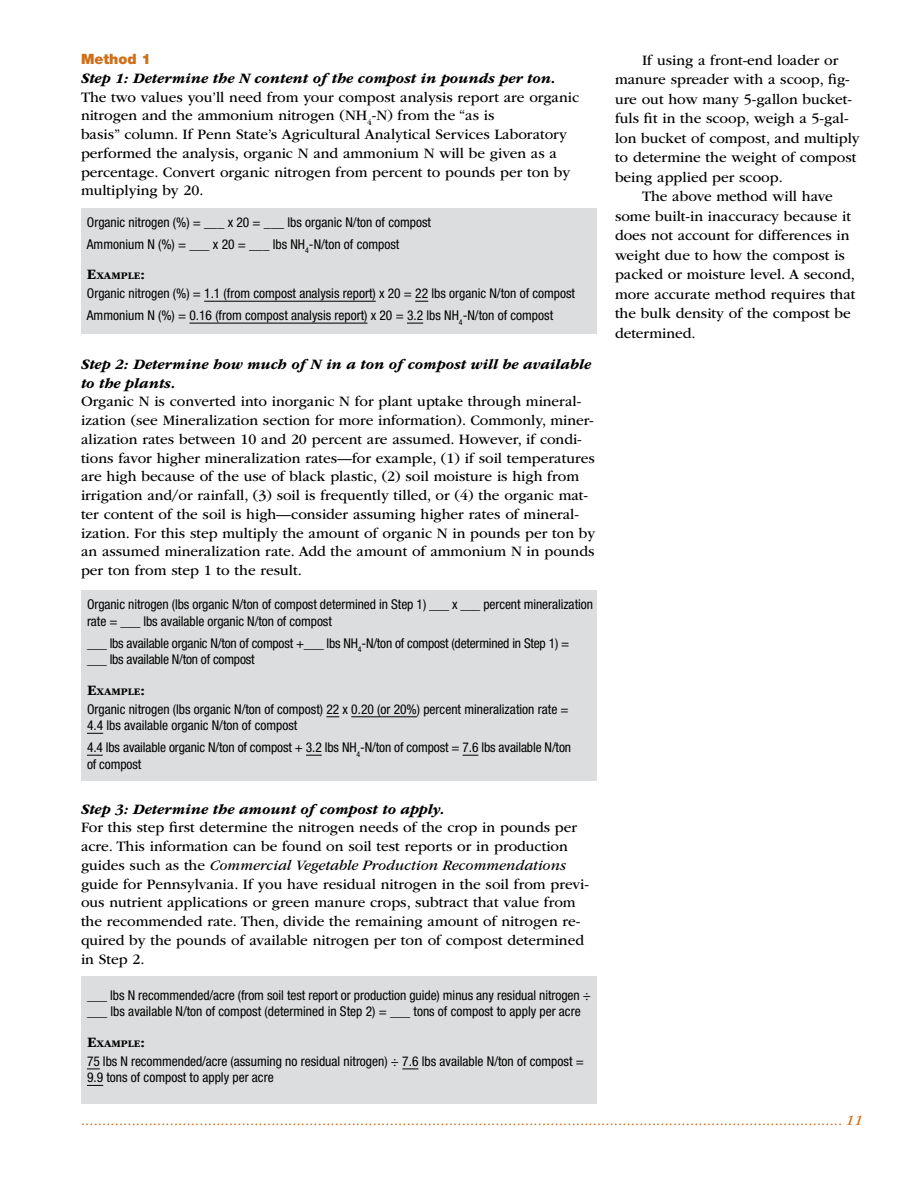
<style>
.page{position:relative;width:918px;height:1188px;background:#fff}
.page>*{position:absolute;margin:0;border:0;box-sizing:border-box;transform-origin:0 0}
.t1{font:15px/18.8px "ITC Garamond Std";color:#000}
.t2{font:italic 15px "ITC Garamond Std";color:#d06f1a}
.t3{font:italic 700 15px/18.8px "ITC Garamond Std";color:#000}
.t4{font:900 14.25px "Helvetica Neue LT Std";color:#d06f1a}
.t5{font:condensed 13.5px/16.5px "Helvetica Neue LT Std";color:#000}
.t6{font:700 10.5px "ITC Garamond Std";color:#000}
.s1{font-size:15px}
.s2{font-style:italic}
</style>
<div class="page">
<div style="left:81px;top:976px;width:515px;height:128px;background:#dcddde"></div>
<div style="left:81px;top:591px;width:515px;height:190px;background:#dcddde"></div>
<div style="left:81px;top:209px;width:516px;height:125px;background:#dcddde"></div>
<hr style="left:204px;top:301px;width:172px;height:1px;background:#000">
<svg style="left:415px;top:301px;width:13px;height:1px"></svg>
<hr style="left:189px;top:323px;width:179px;height:1px;background:#000">
<svg style="left:407px;top:323px;width:16px;height:1px"></svg>
<svg style="left:326px;top:716px;width:13px;height:1px"></svg>
<hr style="left:351px;top:716px;width:66px;height:1px;background:#000">
<svg style="left:87px;top:733px;width:16px;height:1px"></svg>
<svg style="left:87px;top:755px;width:16px;height:1px"></svg>
<svg style="left:306px;top:755px;width:16px;height:1px"></svg>
<svg style="left:463px;top:755px;width:15px;height:1px"></svg>
<svg style="left:87px;top:1069px;width:13px;height:1px"></svg>
<svg style="left:402px;top:1069px;width:17px;height:1px"></svg>
<svg style="left:87px;top:1085px;width:16px;height:1px"></svg>
<p class="t4" style="left:81px;top:51px;width:71px">Method 1</p>
<p class="t3" style="left:81px;top:69px;width:476px">Step 1: Determine the N content of the compost in pounds per ton.</p>
<p class="t1" style="left:81px;top:88px;width:500px">The two values you’ll need from your compost analysis report are organic nitrogen and the ammonium nitrogen (NH<sub>4</sub>-N) from the “as is<br>basis” column. If Penn State’s Agricultural Analytical Services Laboratory performed the analysis, organic N and ammonium N will be given as a percentage. Convert organic nitrogen from percent to pounds per ton by multiplying by 20.</p>
<p class="t5" style="left:87px;top:211px;width:346px;line-height:21.9px">Organic nitrogen (%) = ___ x 20 = ___ lbs organic N/ton of compost<br>Ammonium N (%) = ___ x 20 = ___ lbs NH<sub>4</sub>-N/ton of compost</p>
<p class="t6" style="left:87px;top:270px;width:60px"><span class="s1">E</span>XAMPLE<span class="s1">:</span></p>
<p class="t5" style="left:87px;top:282px;width:490px;line-height:21.9px">Organic nitrogen (%) = 1.1 (from compost analysis report) x 20 = 22 lbs organic N/ton of compost<br>Ammonium N (%) = 0.16 (from compost analysis report) x 20 = 3.2 lbs NH<sub>4</sub>-N/ton of compost</p>
<p class="t3" style="left:81px;top:355px;width:512px">Step 2: Determine how much of N in a ton of compost will be available to the plants.</p>
<p class="t1" style="left:81px;top:392px;width:516px">Organic N is converted into inorganic N for plant uptake through mineral&shy;ization (see Mineralization section for more information). Commonly, miner&shy;alization rates between 10 and 20 percent are assumed. However, if condi&shy;tions favor higher mineralization rates—for example, (1) if soil temperatures are high because of the use of black plastic, (2) soil moisture is high from irrigation and/or rainfall, (3) soil is frequently tilled, or (4) the organic mat&shy;ter content of the soil is high—consider assuming higher rates of mineral&shy;ization. For this step multiply the amount of organic N in pounds per ton by an assumed mineralization rate. Add the amount of ammonium N in pounds per ton from step 1 to the result.</p>
<p class="t5" style="left:87px;top:596px;width:508px">Organic nitrogen (lbs organic N/ton of compost determined in Step 1) ___ x ___ percent mineralization rate = ___ lbs available organic N/ton of compost</p>
<p class="t5" style="left:87px;top:635px;width:484px">___ lbs available organic N/ton of compost +___ lbs NH<sub>4</sub>-N/ton of compost (determined in Step 1) = ___ lbs available N/ton of compost</p>
<p class="t6" style="left:87px;top:685px;width:60px"><span class="s1">E</span>XAMPLE<span class="s1">:</span></p>
<p class="t5" style="left:87px;top:701px;width:483px">Organic nitrogen (lbs organic N/ton of compost) 22 x 0.20 (or 20%) percent mineralization rate =<br>4.4 lbs available organic N/ton of compost</p>
<p class="t5" style="left:87px;top:739px;width:486px">4.4 lbs available organic N/ton of compost + 3.2 lbs NH<sub>4</sub>-N/ton of compost = 7.6 lbs available N/ton of compost</p>
<p class="t3" style="left:81px;top:800px;width:365px">Step 3: Determine the amount of compost to apply.</p>
<p class="t1" style="left:81px;top:818px;width:510px">For this step first determine the nitrogen needs of the crop in pounds per acre. This information can be found on soil test reports or in production guides such as the <span class="s2">Commercial Vegetable Production Recommendations </span>guide for Pennsylvania. If you have residual nitrogen in the soil from previ&shy;ous nutrient applications or green manure crops, subtract that value from the recommended rate. Then, divide the remaining amount of nitrogen re&shy;quired by the pounds of available nitrogen per ton of compost determined in Step 2.</p>
<p class="t5" style="left:87px;top:987px;width:505px">___ lbs N recommended/acre (from soil test report or production guide) minus any residual nitrogen ÷ ___ lbs available N/ton of compost (determined in Step 2) = ___ tons of compost to apply per acre</p>
<p class="t6" style="left:87px;top:1037px;width:60px"><span class="s1">E</span>XAMPLE<span class="s1">:</span></p>
<p class="t5" style="left:87px;top:1053px;width:498px">75 lbs N recommended/acre (assuming no residual nitrogen) ÷ 7.6 lbs available N/ton of compost =<br>9.9 tons of compost to apply per acre</p>
<p class="t1" style="left:642px;top:51px;width:198px">If using a front-end loader or</p>
<p class="t1" style="left:615px;top:70px;width:236px">manure spreader with a scoop, fig-</p>
<p class="t1" style="left:615px;top:90px;width:239px">ure out how many 5-gallon bucket-</p>
<p class="t1" style="left:615px;top:109px;width:235px">fuls fit in the scoop, weigh a 5-gal-</p>
<p class="t1" style="left:615px;top:129px;width:246px">lon bucket of compost, and multiply</p>
<p class="t1" style="left:615px;top:148px;width:243px">to determine the weight of compost</p>
<p class="t1" style="left:615px;top:168px;width:169px">being applied per scoop.</p>
<p class="t1" style="left:642px;top:187px;width:192px">The above method will have</p>
<p class="t1" style="left:615px;top:207px;width:238px">some built-in inaccuracy because it</p>
<p class="t1" style="left:615px;top:226px;width:236px">does not account for differences in</p>
<p class="t1" style="left:615px;top:246px;width:231px">weight due to how the compost is</p>
<p class="t1" style="left:615px;top:265px;width:242px">packed or moisture level. A second,</p>
<p class="t1" style="left:615px;top:285px;width:242px">more accurate method requires that</p>
<p class="t1" style="left:615px;top:304px;width:237px">the bulk density of the compost be</p>
<p class="t1" style="left:615px;top:324px;width:82px">determined.</p>
<p class="t2" style="left:81px;top:1112px;width:783px">.................................................................................................................................................................................... 11</p>
</div>
